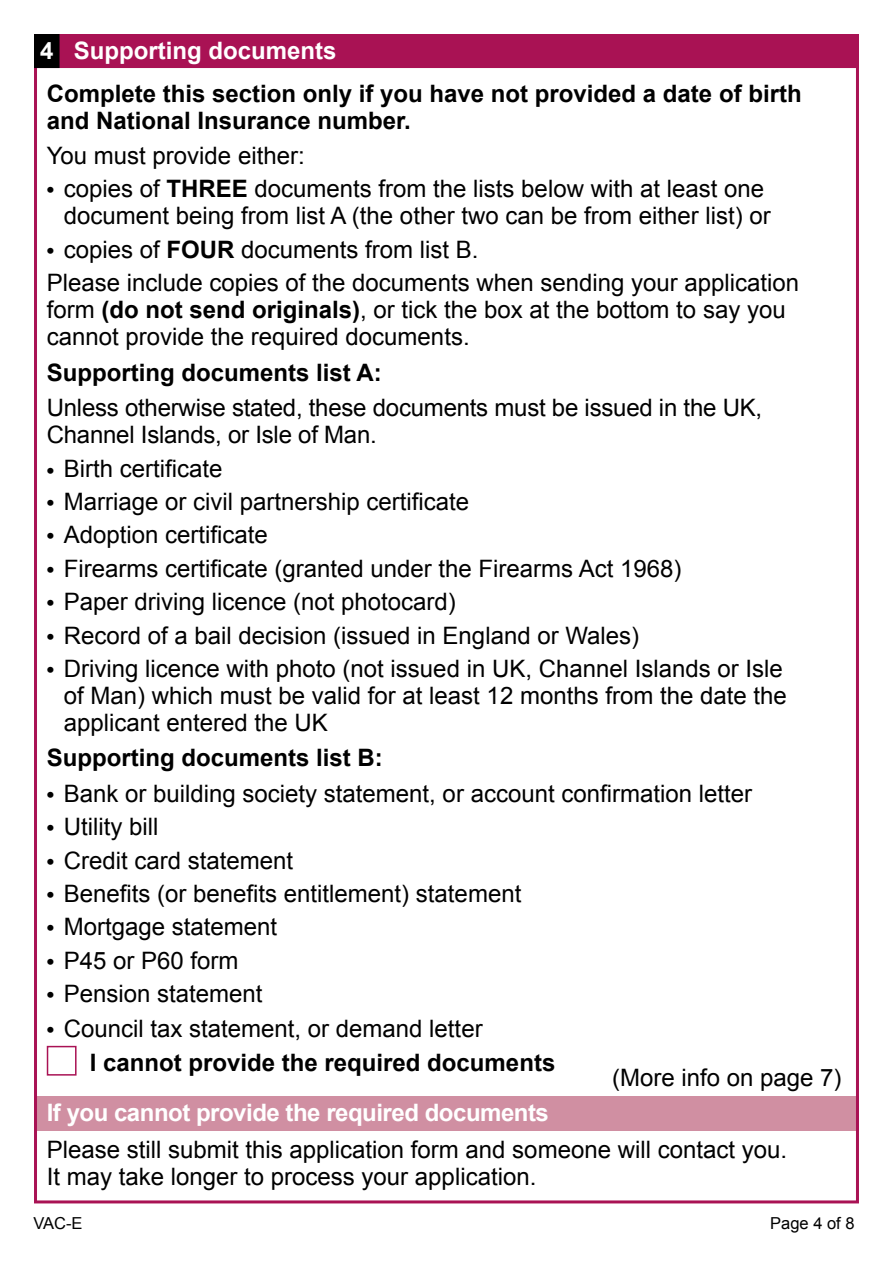
<style>
.page{position:relative;width:893px;height:1263px;background:#fff}
.page>*{position:absolute;margin:0;border:0;box-sizing:border-box;transform-origin:0 0}
.t1{font:24px/27px "Arial";color:#000}
.t2{font:700 24px/27px "Arial";color:#000}
.t3{font:700 24px "Arial";letter-spacing:-.02em;color:#fff}
.t4{font:700 24px "Arial";color:#fff}
.t5{font:16.5px "Arial";color:#000}
.s1{font-weight:700;font-size:21px}
.s2{font-weight:700}
</style>
<div class="page">
<div style="left:34px;top:1096px;width:825px;height:34px;background:#d08fa2"></div>
<div style="left:47px;top:1046px;width:30px;height:29px;border:2px solid #a91254"></div>
<div style="left:35px;top:35px;width:823px;height:32px;background:#a91254"></div>
<div style="left:34px;top:34px;width:825px;height:34px;border:2px solid #a91254"></div>
<div style="left:35px;top:35px;width:24px;height:32px;background:#000"></div>
<div style="left:34px;top:34px;width:26px;height:34px;border:2px solid #000"></div>
<p class="t4" style="left:40px;top:34px;width:298px">4 Supporting documents</p>
<p class="t2" style="left:47px;top:80px;width:756px">Complete this section only if you have not provided a date of birth and National Insurance number.</p>
<p class="t1" style="left:47px;top:142px;width:259px">You must provide either:</p>
<p class="t1" style="left:47px;top:176px;width:725px;text-align:right"><span class="s1">•</span> copies of <span class="s2">THREE</span> documents from the lists below with at least one document being from list A (the other two can be from either list) or</p>
<p class="t1" style="left:47px;top:233px;width:754px;line-height:33.5px"><span class="s1">•</span> copies of <span class="s2">FOUR</span> documents from list B.<br>Please include copies of the documents when sending your application</p>
<p class="t1" style="left:47px;top:297px;width:740px">form <span class="s2">(do not send originals)</span>, or tick the box at the bottom to say you cannot provide the required documents.</p>
<p class="t2" style="left:47px;top:360px;width:337px">Supporting documents list A:</p>
<p class="t1" style="left:47px;top:394px;width:717px">Unless otherwise stated, these documents must be issued in the UK,<br>Channel Islands, or Isle of Man.</p>
<p class="t1" style="left:47px;top:455px;width:177px"><span class="s1">•</span> Birth certificate</p>
<p class="t1" style="left:47px;top:488px;width:424px"><span class="s1">•</span> Marriage or civil partnership certificate</p>
<p class="t1" style="left:47px;top:522px;width:223px"><span class="s1">•</span> Adoption certificate</p>
<p class="t1" style="left:47px;top:555px;width:636px"><span class="s1">•</span> Firearms certificate (granted under the Firearms Act 1968)</p>
<p class="t1" style="left:47px;top:588px;width:411px"><span class="s1">•</span> Paper driving licence (not photocard)</p>
<p class="t1" style="left:47px;top:622px;width:594px"><span class="s1">•</span> Record of a bail decision (issued in England or Wales)</p>
<p class="t1" style="left:64px;top:655px;width:724px;text-indent:-17px"><span class="s1">•</span> Driving licence with photo (not issued in UK, Channel Islands or Isle of Man) which must be valid for at least 12 months from the date the applicant entered the UK</p>
<p class="t2" style="left:47px;top:745px;width:338px">Supporting documents list B:</p>
<p class="t1" style="left:47px;top:780px;width:707px"><span class="s1">•</span> Bank or building society statement, or account confirmation letter</p>
<p class="t1" style="left:47px;top:814px;width:113px"><span class="s1">•</span> Utility bill</p>
<p class="t1" style="left:47px;top:847px;width:248px"><span class="s1">•</span> Credit card statement</p>
<p class="t1" style="left:47px;top:880px;width:476px"><span class="s1">•</span> Benefits (or benefits entitlement) statement</p>
<p class="t1" style="left:47px;top:914px;width:232px"><span class="s1">•</span> Mortgage statement</p>
<p class="t1" style="left:47px;top:947px;width:193px"><span class="s1">•</span> P45 or P60 form</p>
<p class="t1" style="left:47px;top:980px;width:217px"><span class="s1">•</span> Pension statement</p>
<p class="t1" style="left:90px;top:1012px;width:467px;line-height:34px;text-indent:-43px"><span class="s1">•</span> Council tax statement, or demand letter<br><span class="s2">I cannot provide the required documents</span></p>
<p class="t1" style="left:612px;top:1064px;width:231px">(More info on page 7)</p>
<p class="t3" style="left:47px;top:1096px;width:504px">If you cannot provide the required documents</p>
<p class="t1" style="left:47px;top:1136px;width:742px">Please still submit this application form and someone will contact you.<br>It may take longer to process your application.</p>
<p class="t5" style="left:33px;top:1212px;width:51px">VAC-E</p>
<p class="t5" style="left:770px;top:1212px;width:86px">Page 4 of 8</p>
</div>
